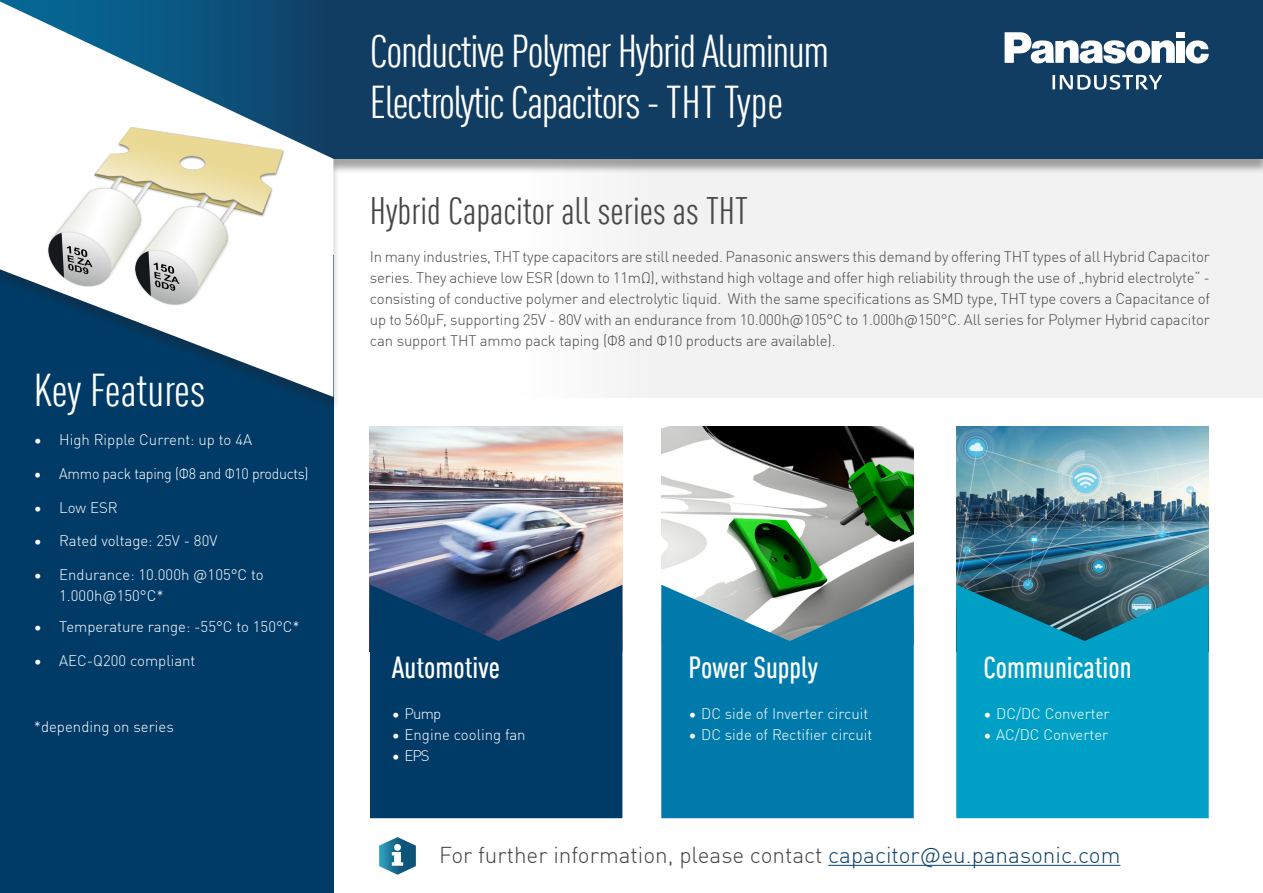
<style>
.page{position:relative;width:1263px;height:893px;background:#fff}
.page>*{position:absolute;margin:0;border:0;box-sizing:border-box;transform-origin:0 0}
.Überschrift_Condense{font:condensed 45px/51px "DIN Pro";letter-spacing:-.03em;color:#fff}
.Überschrift_Condense-2{font:condensed 45px "DIN Pro";color:#fff}
.Überschrift_Grau_Mit{font:condensed 37.5px "DIN Pro";color:#484848}
.Überschrift_Aufzählu{font:500 condensed 30px "DIN Pro";color:#fff}
.t1{font:300 22.5px "DIN Pro";color:#404245}
.Fliesstext{font:300 15px/21px "DIN Pro";letter-spacing:-.01em;color:#484848;text-align:justify}
.Aufzählung_Keynote{font:300 15px/21px "DIN Pro";color:#fff}
.Aufzählung_Keynote-2{font:300 15px "DIN Pro";letter-spacing:-.02em;color:#fff;scale:.95 1}
.s1{color:#0b4069}
</style>
<div class="page">
<div style="left:333px;top:159px;width:930px;height:239px;background:linear-gradient(to right,#fdfdfd,#eee)"></div>
<div style="left:0;top:255px;width:333px;height:638px;background:#003b68"></div>
<div style="left:0;top:2px;width:1263px;height:172px;background:#231f20;opacity:.4"></div>
<div style="left:0;top:0;width:1263px;height:159px;background:#123d63"></div>
<div style="left:0;top:4px;width:340px;height:407px;background:#231f20;opacity:.3"></div>
<svg style="left:0;top:1px;width:333px;height:396px"></svg>
<img style="left:42px;top:120px;width:249px;height:191px">
<img style="left:370px;top:426px;width:252px;height:159px">
<svg style="left:370px;top:585px;width:252px;height:233px;fill:#003b68"></svg>
<img style="left:661px;top:426px;width:253px;height:159px">
<svg style="left:661px;top:585px;width:253px;height:233px;fill:#007aab"></svg>
<img style="left:956px;top:426px;width:253px;height:159px">
<svg style="left:956px;top:585px;width:253px;height:233px;fill:#00a0c6"></svg>
<hr style="left:828px;top:865px;width:292px;height:1px;background:#0b4069">
<svg style="left:1185px;top:40px;width:24px;height:24px"></svg>
<div style="left:1176px;top:32px;width:8px;height:6px;background:#fff"></div>
<div style="left:1176px;top:41px;width:8px;height:22px;background:#fff"></div>
<svg style="left:1004px;top:32px;width:171px;height:32px"></svg>
<svg style="left:1052px;top:75px;width:110px;height:15px"></svg>
<svg style="left:379px;top:837px;width:37px;height:38px"></svg>
<div style="left:394px;top:844px;width:7px;height:7px;background:#fff;border-radius:50%"></div>
<p class="Überschrift_Condense-2" style="left:34px;top:359px;width:173px">Key Features</p>
<p class="Aufzählung_Keynote" style="left:34px;top:428px;width:220px">• High Ripple Current: up to 4A</p>
<p class="Aufzählung_Keynote-2" style="left:34px;top:462px;width:291px">• Ammo pack taping (Φ8 and Φ10 products)</p>
<p class="Aufzählung_Keynote" style="left:34px;top:496px;width:86px">• Low ESR</p>
<p class="Aufzählung_Keynote" style="left:34px;top:529px;width:185px">• Rated voltage: 25V - 80V</p>
<p class="Aufzählung_Keynote" style="left:59px;top:563px;width:206px;text-indent:-26px">• Endurance: 10.000h @105°C to<br>1.000h@150°C*</p>
<p class="Aufzählung_Keynote" style="left:34px;top:615px;width:268px">• Temperature range: -55°C to 150°C*</p>
<p class="Aufzählung_Keynote" style="left:34px;top:649px;width:163px">• AEC-Q200 compliant</p>
<p class="Aufzählung_Keynote" style="left:34px;top:715px;width:142px">*depending on series</p>
<p class="Überschrift_Condense" style="left:370px;top:23px;width:461px">Conductive Polymer Hybrid Aluminum<br>Electrolytic Capacitors - THT Type</p>
<p class="Überschrift_Grau_Mit" style="left:370px;top:185px;width:379px">Hybrid Capacitor all series as THT</p>
<p class="Fliesstext" style="left:370px;top:245px;width:841px">In many industries, THT type capacitors are still needed. Panasonic answers this demand by offering THT types of all Hybrid Capacitor series. They achieve low ESR (down to 11mΩ), withstand high voltage and offer high reliability through the use of „hybrid electrolyte“ - consisting of conductive polymer and electrolytic liquid. With the same specifications as SMD type, THT type covers a Capacitance of up to 560μF, supporting 25V - 80V with an endurance from 10.000h@105°C to 1.000h@150°C. All series for Polymer Hybrid capacitor can support THT ammo pack taping (Φ8 and Φ10 products are available).</p>
<p class="Überschrift_Aufzählu" style="left:392px;top:646px;width:110px">Automotive</p>
<p class="Aufzählung_Keynote" style="left:392px;top:702px;width:51px">• Pump</p>
<p class="Aufzählung_Keynote" style="left:392px;top:723px;width:135px">• Engine cooling fan</p>
<p class="Aufzählung_Keynote" style="left:392px;top:744px;width:39px">• EPS</p>
<p class="Überschrift_Aufzählu" style="left:688px;top:646px;width:131px">Power Supply</p>
<p class="Aufzählung_Keynote" style="left:688px;top:702px;width:182px">• DC side of Inverter circuit</p>
<p class="Aufzählung_Keynote" style="left:688px;top:723px;width:185px">• DC side of Rectifier circuit</p>
<p class="Überschrift_Aufzählu" style="left:983px;top:646px;width:150px">Communication</p>
<p class="Aufzählung_Keynote" style="left:983px;top:702px;width:128px">• DC/DC Converter</p>
<p class="Aufzählung_Keynote" style="left:983px;top:723px;width:126px">• AC/DC Converter</p>
<p class="t1" style="left:439px;top:837px;width:683px">For further information, please contact <span class="s1">capacitor@eu.panasonic.com</span></p>
</div>
